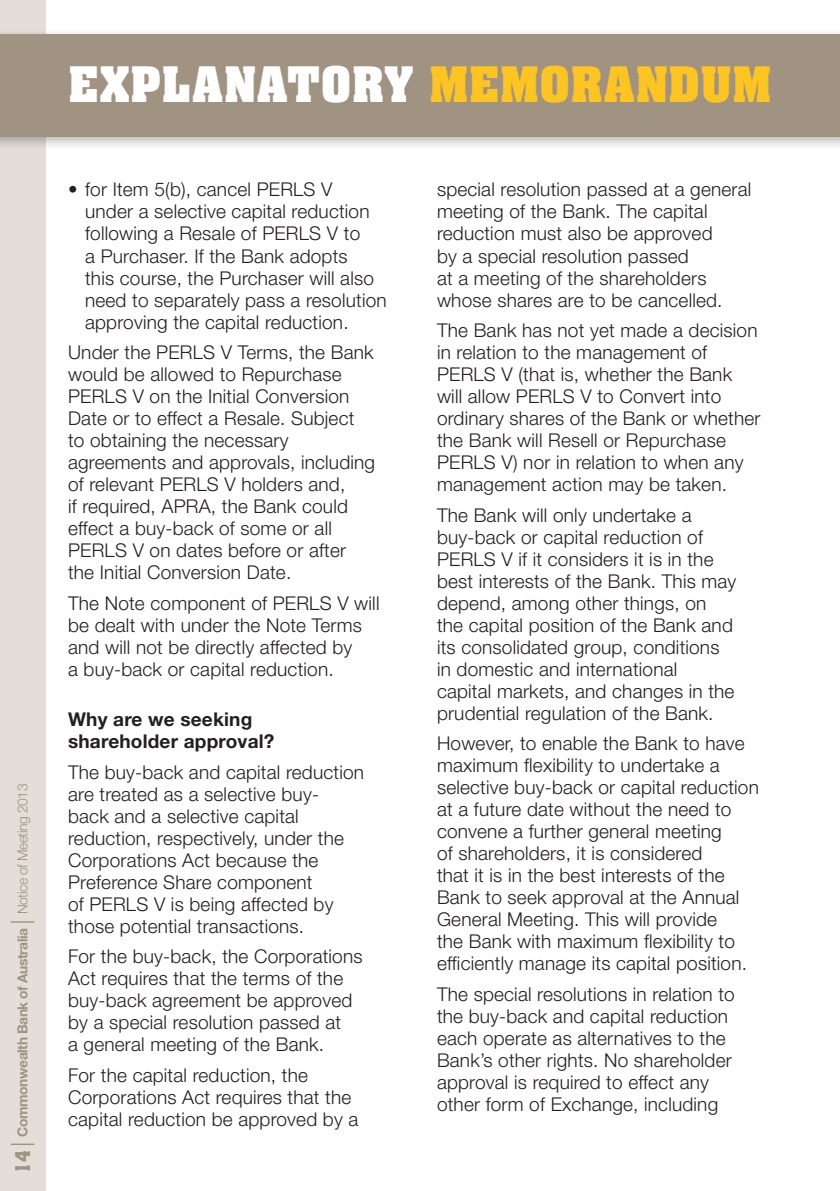
<style>
.page{position:relative;width:840px;height:1191px;background:#fff}
.page>*{position:absolute;margin:0;border:0;box-sizing:border-box;transform-origin:0 0}
.DIRECTORS_NAMES{font:700 48px "Aachen BT";letter-spacing:.005em;color:#fff}
.MAIN_BODY_COPY{font:300 19px/22px "Helvetica Neue";letter-spacing:.01em;color:#231f20}
.MAIN_BODY_COPY-2{font:700 19px/22px "Helvetica Neue";letter-spacing:.01em;color:#231f20}
.t1{font:700 13.8px "Helvetica Neue";letter-spacing:-.03em;color:#a19382}
.s1{font-family:"Aachen BT";font-weight:400;font-size:20px}
.s2{font-weight:300}
.s3{color:#fec422}
</style>
<div class="page">
<div style="left:0;top:0;width:45px;height:1191px;background:#e3ded7"></div>
<div style="left:0;top:28px;width:839px;height:122px;background:#231f20;opacity:.3"></div>
<div style="left:0;top:34px;width:839px;height:103px;background:#a19382"></div>
<hr style="left:11px;top:1143px;width:23px;height:2px;background:#a19382">
<svg style="left:11px;top:921px;width:23px;height:1px"></svg>
<p class="t1" style="left:14px;top:1173px;width:391px;rotate:-90deg"><span class="s1">14</span> Commonwealth Bank of Australia <span class="s2">Notice of Meeting 2013</span></p>
<p class="DIRECTORS_NAMES" style="left:68px;top:55px;width:704px">EXPLANATORY <span class="s3">MEMORANDUM</span></p>
<p class="MAIN_BODY_COPY" style="left:85px;top:178px;width:303px;text-indent:-17px">• for Item 5(b), cancel PERLS V<br>under a selective capital reduction following a Resale of PERLS V to<br>a Purchaser. If the Bank adopts<br>this course, the Purchaser will also need to separately pass a resolution approving the capital reduction.</p>
<p class="MAIN_BODY_COPY" style="left:68px;top:341px;width:308px">Under the PERLS V Terms, the Bank would be allowed to Repurchase<br>PERLS V on the Initial Conversion<br>Date or to effect a Resale. Subject to obtaining the necessary agreements and approvals, including of relevant PERLS V holders and,<br>if required, APRA, the Bank could effect a buy-back of some or all<br>PERLS V on dates before or after the Initial Conversion Date.</p>
<p class="MAIN_BODY_COPY" style="left:68px;top:591px;width:313px">The Note component of PERLS V will be dealt with under the Note Terms and will not be directly affected by<br>a buy-back or capital reduction.</p>
<p class="MAIN_BODY_COPY-2" style="left:68px;top:708px;width:208px">Why are we seeking shareholder approval?</p>
<p class="MAIN_BODY_COPY" style="left:68px;top:760px;width:297px">The buy-back and capital reduction are treated as a selective buy&shy;back and a selective capital reduction, respectively, under the<br>Corporations Act because the<br>Preference Share component<br>of PERLS V is being affected by those potential transactions.</p>
<p class="MAIN_BODY_COPY" style="left:68px;top:945px;width:296px">For the buy-back, the Corporations<br>Act requires that the terms of the buy-back agreement be approved by a special resolution passed at<br>a general meeting of the Bank.</p>
<p class="MAIN_BODY_COPY" style="left:68px;top:1063px;width:291px">For the capital reduction, the<br>Corporations Act requires that the capital reduction be approved by a</p>
<p class="MAIN_BODY_COPY" style="left:437px;top:178px;width:315px">special resolution passed at a general meeting of the Bank. The capital reduction must also be approved<br>by a special resolution passed<br>at a meeting of the shareholders whose shares are to be cancelled.</p>
<p class="MAIN_BODY_COPY" style="left:437px;top:319px;width:325px">The Bank has not yet made a decision in relation to the management of PERLS V (that is, whether the Bank will allow PERLS V to Convert into ordinary shares of the Bank or whether the Bank will Resell or Repurchase PERLS V) nor in relation to when any management action may be taken.</p>
<p class="MAIN_BODY_COPY" style="left:437px;top:503px;width:301px">The Bank will only undertake a buy-back or capital reduction of PERLS V if it considers it is in the best interests of the Bank. This may depend, among other things, on the capital position of the Bank and its consolidated group, conditions in domestic and international<br>capital markets, and changes in the prudential regulation of the Bank.</p>
<p class="MAIN_BODY_COPY" style="left:437px;top:732px;width:323px">However, to enable the Bank to have maximum flexibility to undertake a selective buy-back or capital reduction at a future date without the need to convene a further general meeting<br>of shareholders, it is considered<br>that it is in the best interests of the Bank to seek approval at the Annual General Meeting. This will provide<br>the Bank with maximum flexibility to efficiently manage its capital position.</p>
<p class="MAIN_BODY_COPY" style="left:437px;top:982px;width:299px">The special resolutions in relation to the buy-back and capital reduction each operate as alternatives to the Bank’s other rights. No shareholder approval is required to effect any other form of Exchange, including</p>
</div>
